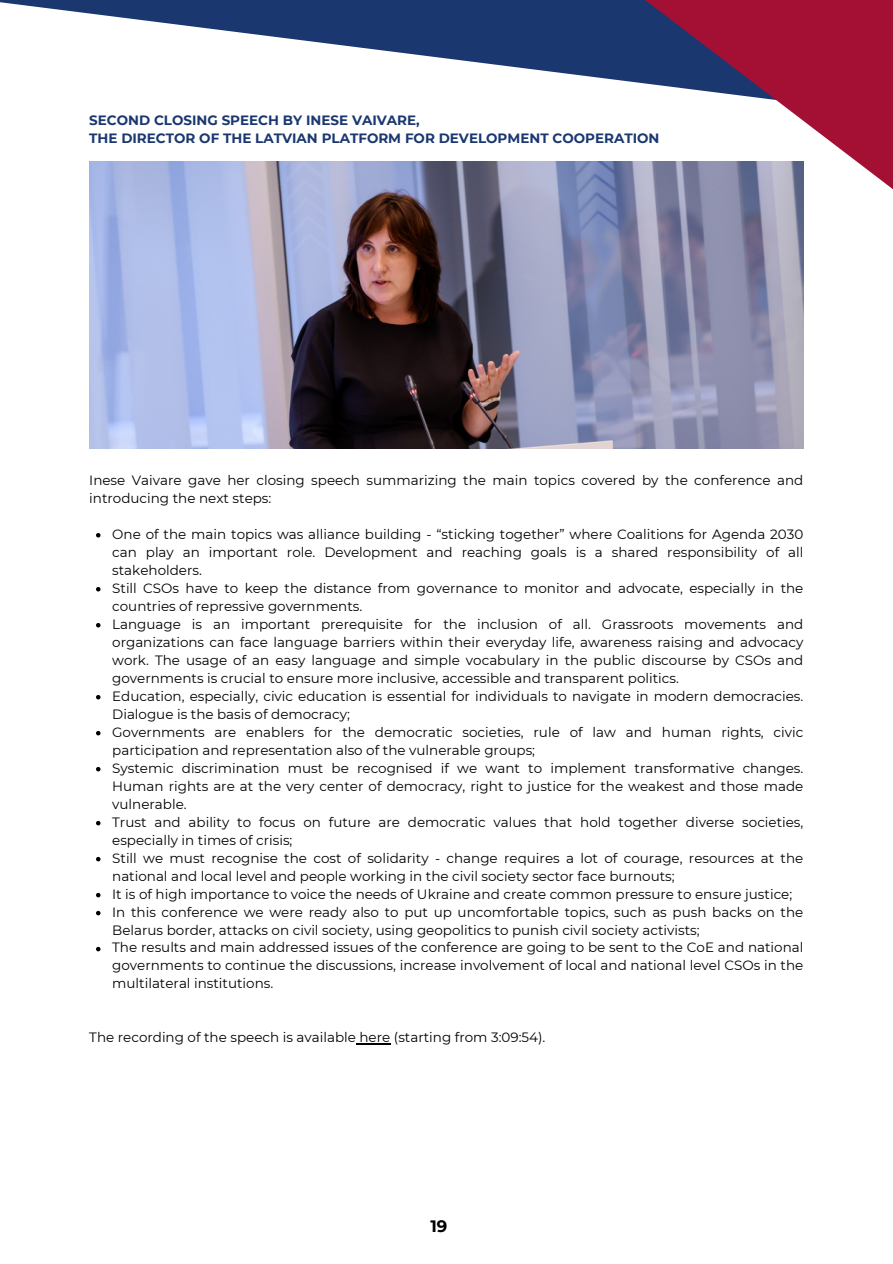
<style>
.page{position:relative;width:893px;height:1264px;background:#fff}
.page>*{position:absolute;margin:0;border:0;box-sizing:border-box;transform-origin:0 0}
.t1{font:700 16.5px "Montserrat";color:#000}
.t2{font:13.5px/18px "Montserrat";color:#000}
.t3{font:700 13.5px "Montserrat";color:#1a3770}
</style>
<div class="page">
<svg style="left:96px;top:533px;width:4px;height:4px"></svg>
<svg style="left:96px;top:587px;width:4px;height:4px"></svg>
<svg style="left:96px;top:623px;width:4px;height:4px"></svg>
<svg style="left:96px;top:695px;width:4px;height:4px"></svg>
<svg style="left:96px;top:731px;width:4px;height:4px"></svg>
<svg style="left:96px;top:767px;width:4px;height:4px"></svg>
<svg style="left:96px;top:821px;width:4px;height:4px"></svg>
<svg style="left:96px;top:856px;width:4px;height:5px"></svg>
<svg style="left:96px;top:892px;width:4px;height:5px"></svg>
<svg style="left:96px;top:910px;width:4px;height:5px"></svg>
<svg style="left:96px;top:946px;width:4px;height:5px"></svg>
<hr style="left:356px;top:1043px;width:34px;height:1px;background:#000">
<img style="left:89px;top:366px;width:714px;height:83px">
<svg style="left:0;top:0;width:804px;height:366px"></svg>
<svg style="left:449px;top:0;width:443px;height:344px"></svg>
<p class="t3" style="left:89px;top:112px;width:332px">SECOND CLOSING SPEECH BY INESE VAIVARE,</p>
<p class="t3" style="left:89px;top:130px;width:571px">THE DIRECTOR OF THE LATVIAN PLATFORM FOR DEVELOPMENT COOPERATION</p>
<p class="t2" style="left:89px;top:471px;width:715px">Inese Vaivare gave her closing speech summarizing the main topics covered by the conference and introducing the next steps:</p>
<p class="t2" style="left:112px;top:525px;width:692px;text-align:justify">One of the main topics was alliance building - “sticking together” where Coalitions for Agenda 2030 can play an important role. Development and reaching goals is a shared responsibility of all stakeholders.</p>
<p class="t2" style="left:112px;top:578px;width:692px">Still CSOs have to keep the distance from governance to monitor and advocate, especially in the countries of repressive governments.</p>
<p class="t2" style="left:112px;top:614px;width:692px;text-align:justify">Language is an important prerequisite for the inclusion of all. Grassroots movements and organizations can face language barriers within their everyday life, awareness raising and advocacy work. The usage of an easy language and simple vocabulary in the public discourse by CSOs and governments is crucial to ensure more inclusive, accessible and transparent politics.</p>
<p class="t2" style="left:112px;top:686px;width:692px">Education, especially, civic education is essential for individuals to navigate in modern democracies.<br>Dialogue is the basis of democracy;</p>
<p class="t2" style="left:112px;top:722px;width:692px">Governments are enablers for the democratic societies, rule of law and human rights, civic participation and representation also of the vulnerable groups;</p>
<p class="t2" style="left:112px;top:758px;width:692px;text-align:justify">Systemic discrimination must be recognised if we want to implement transformative changes.<br>Human rights are at the very center of democracy, right to justice for the weakest and those made vulnerable.</p>
<p class="t2" style="left:112px;top:812px;width:692px">Trust and ability to focus on future are democratic values that hold together diverse societies, especially in times of crisis;</p>
<p class="t2" style="left:112px;top:848px;width:692px">Still we must recognise the cost of solidarity - change requires a lot of courage, resources at the national and local level and people working in the civil society sector face burnouts;</p>
<p class="t2" style="left:112px;top:884px;width:681px">It is of high importance to voice the needs of Ukraine and create common pressure to ensure justice;</p>
<p class="t2" style="left:112px;top:902px;width:692px">In this conference we were ready also to put up uncomfortable topics, such as push backs on the<br>Belarus border, attacks on civil society, using geopolitics to punish civil society activists;</p>
<p class="t2" style="left:112px;top:938px;width:692px;text-align:justify">The results and main addressed issues of the conference are going to be sent to the CoE and national governments to continue the discussions, increase involvement of local and national level CSOs in the multilateral institutions.</p>
<p class="t2" style="left:89px;top:1028px;width:457px">The recording of the speech is available here (starting from 3:09:54).</p>
<p class="t1" style="left:430px;top:1216px;width:18px">19</p>
</div>
